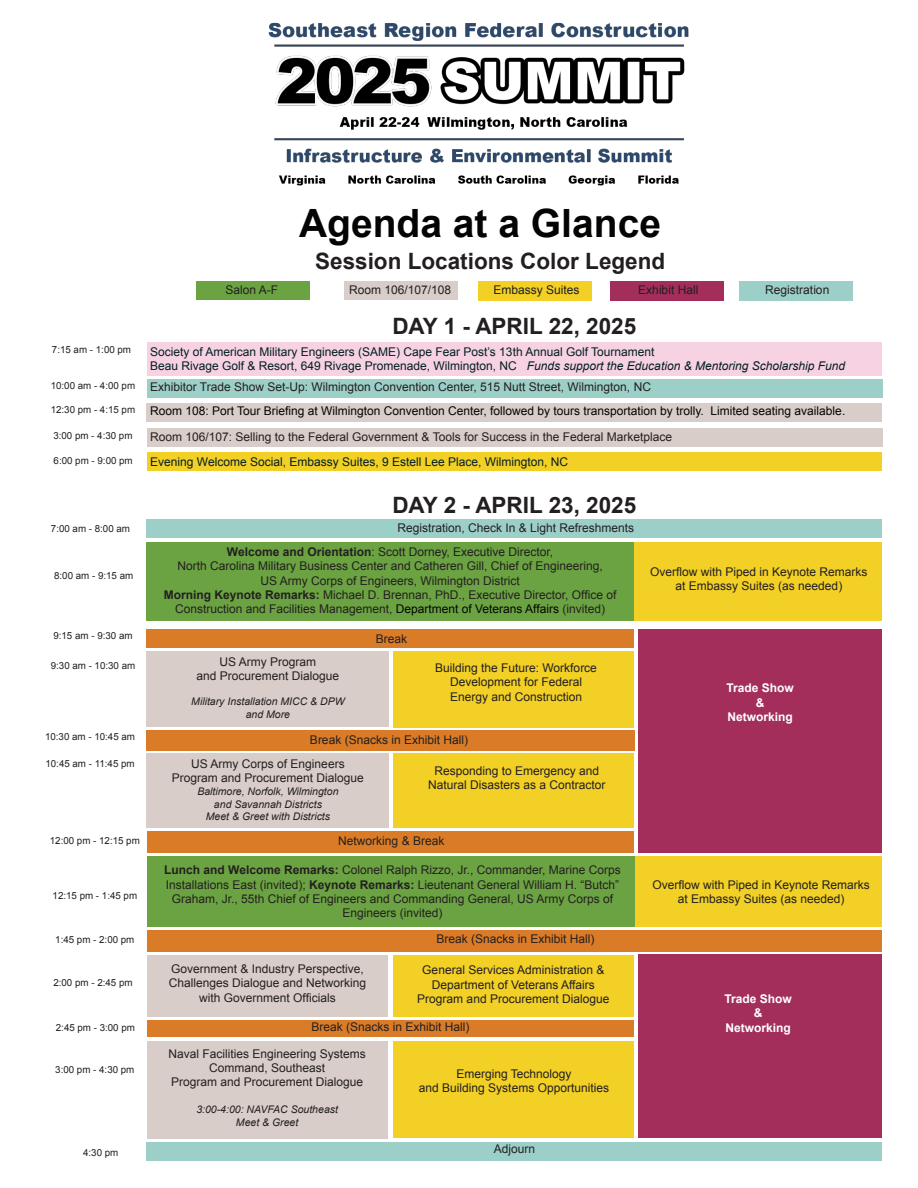
<style>
.page{position:relative;width:918px;height:1188px;background:#fff}
.page>*{position:absolute;margin:0;border:0;box-sizing:border-box;transform-origin:0 0}
.t1{font:700 39px "Arial";color:#040503}
.t2{font:700 22.5px "Arial";color:#231f20}
.t3{font:12px/14.4px "Arial";color:#231f20;text-align:center}
.t4{font:12px "Arial";color:#041f22}
.t5{font:12px "Arial";color:#040503}
.t6{font:700 12px "Arial";color:#fff}
.t7{font:italic 10.5px "Arial";color:#231f20}
.t8{font:9.75px "Arial";color:#231f20}
.s1{font-style:italic}
.s2{font-weight:700}
.s3{color:#040503}
</style>
<div class="page">
<div style="left:631px;top:543px;width:251px;height:78px;background:#f2d026"></div>
<div style="left:146px;top:519px;width:736px;height:19px;background:#9dcfc9"></div>
<div style="left:147px;top:831px;width:487px;height:21px;background:#da7c27"></div>
<div style="left:146px;top:629px;width:488px;height:18px;background:#da7c27"></div>
<div style="left:345px;top:281px;width:113px;height:19px;background:#d8cdc8"></div>
<div style="left:479px;top:281px;width:113px;height:19px;background:#f2d026"></div>
<div style="left:611px;top:281px;width:113px;height:20px;background:#a32e5b"></div>
<div style="left:196px;top:282px;width:114px;height:18px;background:#6ba342"></div>
<div style="left:146px;top:730px;width:489px;height:20px;background:#da7c27"></div>
<div style="left:146px;top:753px;width:243px;height:74px;background:#d8cdc8"></div>
<div style="left:393px;top:651px;width:241px;height:76px;background:#f2d026"></div>
<div style="left:393px;top:753px;width:241px;height:74px;background:#f2d026"></div>
<div style="left:638px;top:629px;width:244px;height:223px;background:#a32e5b"></div>
<div style="left:147px;top:342px;width:735px;height:34px;background:#f6d2e3"></div>
<div style="left:147px;top:379px;width:735px;height:18px;background:#9dcfc9"></div>
<div style="left:146px;top:542px;width:488px;height:79px;background:#6ba342"></div>
<div style="left:147px;top:856px;width:491px;height:71px;background:#6ba342"></div>
<div style="left:147px;top:930px;width:735px;height:21px;background:#da7c27"></div>
<div style="left:393px;top:955px;width:241px;height:61px;background:#f2d026"></div>
<div style="left:638px;top:954px;width:244px;height:184px;background:#a32e5b"></div>
<div style="left:146px;top:1142px;width:736px;height:18px;background:#9dcfc9"></div>
<div style="left:740px;top:281px;width:113px;height:20px;background:#9dcfc9"></div>
<img style="left:268px;top:22px;width:421px;height:164px">
<div style="left:148px;top:1020px;width:486px;height:17px;background:#da7c27"></div>
<div style="left:147px;top:428px;width:735px;height:19px;background:#d8cdc8"></div>
<div style="left:146px;top:651px;width:243px;height:76px;background:#d8cdc8"></div>
<div style="left:147px;top:955px;width:241px;height:61px;background:#d8cdc8"></div>
<div style="left:147px;top:1041px;width:241px;height:97px;background:#d8cdc8"></div>
<div style="left:393px;top:1041px;width:241px;height:97px;background:#f2d026"></div>
<div style="left:147px;top:403px;width:735px;height:19px;background:#d8cdc8"></div>
<div style="left:635px;top:856px;width:247px;height:71px;background:#f2d026"></div>
<div style="left:147px;top:453px;width:735px;height:18px;background:#f2d026"></div>
<p class="t1" style="left:299px;top:198px;width:363px">Agenda at a Glance</p>
<p class="t3" style="left:225px;top:283px;width:54px">Salon A-F</p>
<p class="t2" style="left:315px;top:247px;width:352px">Session Locations Color Legend</p>
<p class="t3" style="left:494px;top:283px;width:88px">Embassy Suites</p>
<p class="t2" style="left:392px;top:312px;width:245px">DAY 1 - APRIL 22, 2025</p>
<p class="t3" style="left:349px;top:283px;width:104px">Room 106/107/108</p>
<p class="t3" style="left:638px;top:283px;width:62px">Exhibit Hall</p>
<p class="t3" style="left:765px;top:283px;width:66px">Registration</p>
<p class="t8" style="left:52px;top:343px;width:81px">7:15 am - 1:00 pm</p>
<p class="t8" style="left:51px;top:379px;width:86px">10:00 am - 4:00 pm</p>
<p class="t3" style="left:150px;top:380px;width:502px">Exhibitor Trade Show Set-Up: Wilmington Convention Center, 515 Nutt Street, Wilmington, NC</p>
<p class="t4" style="left:150px;top:344px;width:506px">Society of American Military Engineers (SAME) Cape Fear Post’s 13th Annual Golf Tournament</p>
<p class="t4" style="left:150px;top:358px;width:696px">Beau Rivage Golf &amp; Resort, 649 Rivage Promenade, Wilmington, NC <span class="s1">Funds support the Education &amp; Mentoring Scholarship Fund</span></p>
<p class="t8" style="left:51px;top:403px;width:86px">12:30 pm - 4:15 pm</p>
<p class="t5" style="left:150px;top:403px;width:697px">Room 108: Port Tour Briefing at Wilmington Convention Center, followed by tours transportation by trolly. Limited seating available.</p>
<p class="t8" style="left:53px;top:429px;width:81px">3:00 pm - 4:30 pm</p>
<p class="t3" style="left:150px;top:430px;width:524px">Room 106/107: Selling to the Federal Government &amp; Tools for Success in the Federal Marketplace</p>
<p class="t8" style="left:54px;top:454px;width:81px">6:00 pm - 9:00 pm</p>
<p class="t4" style="left:150px;top:454px;width:419px">Evening Welcome Social, Embassy Suites, 9 Estell Lee Place, Wilmington, NC</p>
<p class="t2" style="left:392px;top:490px;width:245px">DAY 2 - APRIL 23, 2025</p>
<p class="t8" style="left:51px;top:522px;width:81px">7:00 am - 8:00 am</p>
<p class="t3" style="left:398px;top:521px;width:238px">Registration, Check In &amp; Light Refreshments</p>
<p class="t8" style="left:54px;top:570px;width:81px">8:00 am - 9:15 am</p>
<p class="t3" style="left:227px;top:545px;width:328px"><span class="s2">Welcome and Orientation</span>: Scott Dorney, Executive Director,</p>
<p class="t3" style="left:177px;top:559px;width:427px">North Carolina Military Business Center and Catheren Gill, Chief of Engineering,</p>
<p class="t3" style="left:260px;top:573px;width:261px">US Army Corps of Engineers, Wilmington District</p>
<p class="t3" style="left:164px;top:588px;width:454px"><span class="s2">Morning Keynote Remarks:</span> Michael D. Brennan, PhD., Executive Director, Office of<br>Construction and Facilities Management, <span class="s3">Department of Veterans Affairs</span> (invited)</p>
<p class="t8" style="left:53px;top:630px;width:81px">9:15 am - 9:30 am</p>
<p class="t3" style="left:376px;top:632px;width:33px">Break</p>
<p class="t8" style="left:51px;top:660px;width:86px">9:30 am - 10:30 am</p>
<p class="t3" style="left:220px;top:654px;width:98px">US Army Program</p>
<p class="t3" style="left:197px;top:669px;width:144px">and Procurement Dialogue</p>
<p class="t7" style="left:191px;top:695px;width:155px">Military Installation MICC &amp; DPW</p>
<p class="t7" style="left:246px;top:707px;width:46px">and More</p>
<p class="t3" style="left:435px;top:660px;width:163px">Building the Future: Workforce</p>
<p class="t3" style="left:450px;top:675px;width:134px">Development for Federal</p>
<p class="t3" style="left:450px;top:689px;width:134px">Energy and Construction</p>
<p class="t8" style="left:45px;top:731px;width:91px">10:30 am - 10:45 am</p>
<p class="t8" style="left:45px;top:758px;width:91px">10:45 am - 11:45 pm</p>
<p class="t3" style="left:310px;top:733px;width:160px">Break (Snacks in Exhibit Hall)</p>
<p class="t3" style="left:191px;top:757px;width:155px">US Army Corps of Engineers</p>
<p class="t3" style="left:172px;top:771px;width:194px">Program and Procurement Dialogue</p>
<p class="t7" style="left:197px;top:785px;width:143px">Baltimore, Norfolk, Wilmington</p>
<p class="t7" style="left:214px;top:797px;width:109px">and Savannah Districts</p>
<p class="t7" style="left:206px;top:810px;width:126px">Meet &amp; Greet with Districts</p>
<p class="t3" style="left:434px;top:763px;width:166px">Responding to Emergency and</p>
<p class="t3" style="left:428px;top:778px;width:179px">Natural Disasters as a Contractor</p>
<p class="t8" style="left:50px;top:834px;width:91px">12:00 pm - 12:15 pm</p>
<p class="t3" style="left:338px;top:833px;width:108px">Networking &amp; Break</p>
<p class="t8" style="left:53px;top:889px;width:86px">12:15 pm - 1:45 pm</p>
<p class="t8" style="left:55px;top:933px;width:81px">1:45 pm - 2:00 pm</p>
<p class="t8" style="left:53px;top:977px;width:81px">2:00 pm - 2:45 pm</p>
<p class="t8" style="left:56px;top:1021px;width:81px">2:45 pm - 3:00 pm</p>
<p class="t8" style="left:55px;top:1063px;width:81px">3:00 pm - 4:30 pm</p>
<p class="t3" style="left:164px;top:863px;width:458px;text-align:left"><span class="s2">Lunch and Welcome Remarks:</span> Colonel Ralph Rizzo, Jr., Commander, Marine Corps<br>Installations East (invited); <span class="s2">Keynote Remarks:</span> Lieutenant General William H. “Butch”</p>
<p class="t3" style="left:172px;top:892px;width:443px">Graham, Jr., 55th Chief of Engineers and Commanding General, US Army Corps of</p>
<p class="t3" style="left:343px;top:906px;width:102px">Engineers (invited)</p>
<p class="t3" style="left:436px;top:932px;width:160px">Break (Snacks in Exhibit Hall)</p>
<p class="t3" style="left:169px;top:961px;width:199px">Government &amp; Industry Perspective,<br>Challenges Dialogue and Networking with Government Officials</p>
<p class="t3" style="left:422px;top:963px;width:184px">General Services Administration &amp;</p>
<p class="t3" style="left:432px;top:978px;width:165px">Department of Veterans Affairs</p>
<p class="t3" style="left:417px;top:992px;width:194px">Program and Procurement Dialogue</p>
<p class="t3" style="left:311px;top:1020px;width:160px">Break (Snacks in Exhibit Hall)</p>
<p class="t3" style="left:168px;top:1046px;width:199px">Naval Facilities Engineering Systems</p>
<p class="t3" style="left:209px;top:1061px;width:118px">Command, Southeast</p>
<p class="t3" style="left:171px;top:1075px;width:194px">Program and Procurement Dialogue</p>
<p class="t7" style="left:196px;top:1103px;width:143px">3:00-4:00: NAVFAC Southeast</p>
<p class="t7" style="left:236px;top:1116px;width:64px">Meet &amp; Greet</p>
<p class="t3" style="left:456px;top:1067px;width:117px">Emerging Technology</p>
<p class="t3" style="left:419px;top:1081px;width:192px">and Building Systems Opportunities</p>
<p class="t8" style="left:83px;top:1146px;width:37px">4:30 pm</p>
<p class="t3" style="left:494px;top:1142px;width:43px">Adjourn</p>
<p class="t3" style="left:650px;top:565px;width:219px">Overflow with Piped in Keynote Remarks at Embassy Suites (as needed)</p>
<p class="t6" style="left:726px;top:680px;width:69px">Trade Show</p>
<p class="t6" style="left:756px;top:695px;width:10px">&amp;</p>
<p class="t6" style="left:727px;top:709px;width:67px">Networking</p>
<p class="t3" style="left:652px;top:877px;width:219px">Overflow with Piped in Keynote Remarks at Embassy Suites (as needed)</p>
<p class="t6" style="left:724px;top:991px;width:69px">Trade Show</p>
<p class="t6" style="left:754px;top:1005px;width:10px">&amp;</p>
<p class="t6" style="left:725px;top:1020px;width:67px">Networking</p>
</div>
